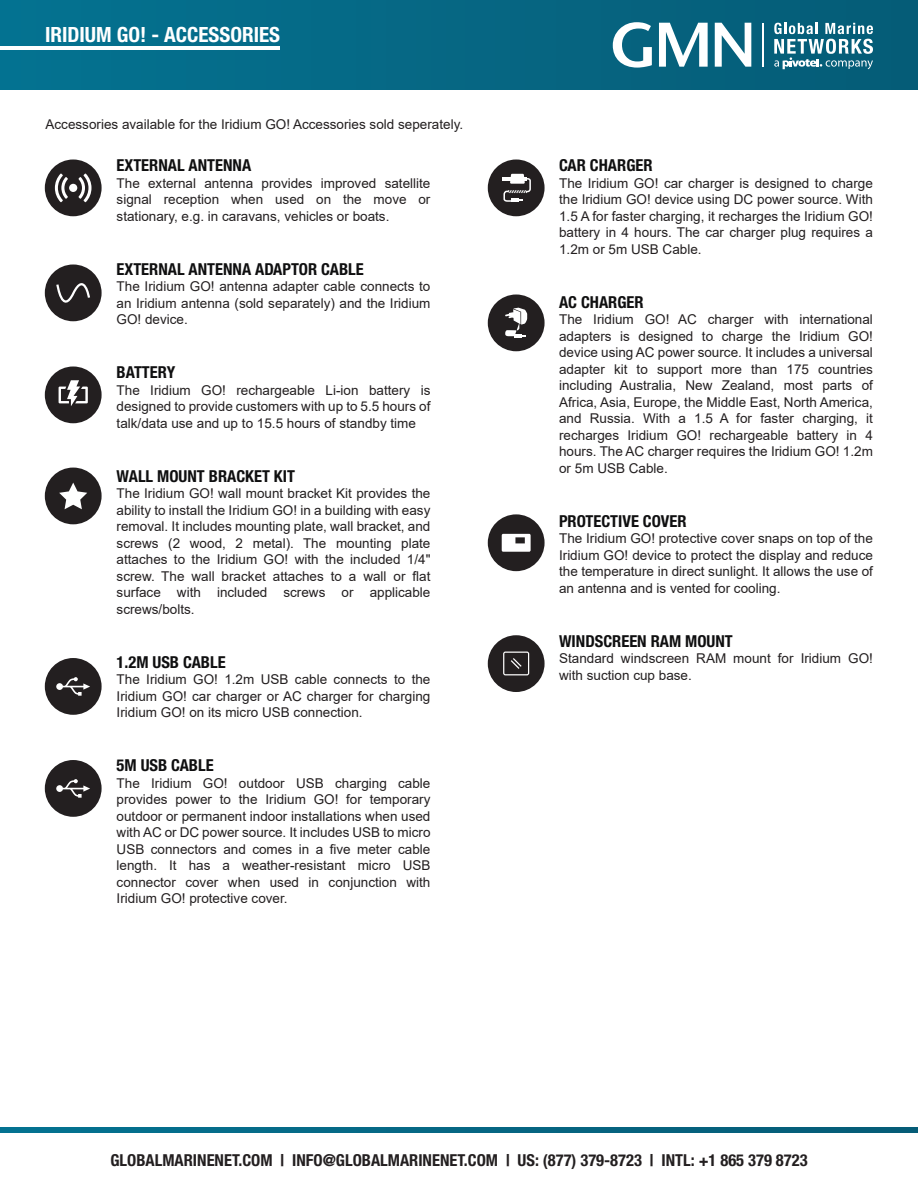
<style>
.page{position:relative;width:918px;height:1188px;background:#fff}
.page>*{position:absolute;margin:0;border:0;box-sizing:border-box;transform-origin:0 0}
.t1{font:700 condensed 21px "Helvetica Neue LT Std";color:#fff}
.t2{font:700 condensed 16.5px "Helvetica Neue LT Std";color:#0f0f10}
.t3{font:700 condensed 16.5px "Helvetica Neue LT Std";color:#231f20}
.t4{font:13.5px/16.5px "Arial";color:#231f20;text-align:justify}
</style>
<div class="page">
<div style="left:488px;top:295px;width:57px;height:56px;background:#231f20;border-radius:50%"></div>
<svg style="left:505px;top:308px;width:22px;height:30px"></svg>
<div style="left:488px;top:514px;width:57px;height:57px;background:#231f20;border-radius:50%"></div>
<svg style="left:502px;top:534px;width:29px;height:18px"></svg>
<div style="left:488px;top:160px;width:57px;height:56px;background:#231f20;border-radius:50%"></div>
<hr style="left:502px;top:177px;width:10px;height:4px;background:#fff">
<svg style="left:503px;top:174px;width:28px;height:28px"></svg>
<div style="left:488px;top:635px;width:57px;height:57px;background:#231f20;border-radius:50%"></div>
<svg style="left:503px;top:652px;width:26px;height:23px"></svg>
<hr style="left:0;top:1128px;width:918px;height:4px;background:#056783">
<div style="left:0;top:0;width:918px;height:89px;background:linear-gradient(to right,#0a7593,#055b76)"></div>
<svg style="left:613px;top:22px;width:39px;height:46px"></svg>
<svg style="left:659px;top:23px;width:49px;height:44px"></svg>
<svg style="left:715px;top:23px;width:36px;height:44px"></svg>
<hr style="left:762px;top:23px;width:2px;height:44px;background:#fff">
<svg style="left:774px;top:23px;width:99px;height:46px"></svg>
<hr style="left:0;top:47px;width:280px;height:3px;background:#fff">
<div style="left:45px;top:367px;width:57px;height:56px;background:#231f20;border-radius:50%"></div>
<svg style="left:59px;top:380px;width:29px;height:26px"></svg>
<div style="left:45px;top:658px;width:57px;height:57px;background:#231f20;border-radius:50%"></div>
<svg style="left:56px;top:677px;width:34px;height:19px"></svg>
<div style="left:45px;top:760px;width:57px;height:57px;background:#231f20;border-radius:50%"></div>
<svg style="left:56px;top:779px;width:34px;height:19px"></svg>
<div style="left:45px;top:468px;width:57px;height:56px;background:#231f20;border-radius:50%"></div>
<svg style="left:59px;top:483px;width:28px;height:26px"></svg>
<div style="left:45px;top:265px;width:57px;height:56px;background:#231f20;border-radius:50%"></div>
<svg style="left:55px;top:283px;width:36px;height:36px"></svg>
<div style="left:45px;top:160px;width:57px;height:56px;background:#231f20;border-radius:50%"></div>
<svg style="left:78px;top:173px;width:14px;height:29px"></svg>
<svg style="left:55px;top:173px;width:13px;height:29px"></svg>
<div style="left:69px;top:184px;width:8px;height:8px;background:#fff;border-radius:50%"></div>
<h1 class="t1" style="left:45px;top:22px;width:237px">IRIDIUM GO! - ACCESSORIES</h1>
<p class="t4" style="left:46px;top:116px;width:419px">Accessories available for the Iridium GO! Accessories sold seperately.</p>
<p class="t2" style="left:117px;top:155px;width:136px">EXTERNAL ANTENNA</p>
<p class="t4" style="left:117px;top:175px;width:315px">The external antenna provides improved satellite signal reception when used on the move or stationary, e.g. in caravans, vehicles or boats.</p>
<p class="t2" style="left:117px;top:259px;width:249px">EXTERNAL ANTENNA ADAPTOR CABLE</p>
<p class="t4" style="left:117px;top:278px;width:315px">The Iridium GO! antenna adapter cable connects to an Iridium antenna (sold separately) and the Iridium GO! device.</p>
<p class="t2" style="left:117px;top:362px;width:60px">BATTERY</p>
<p class="t4" style="left:117px;top:382px;width:315px">The Iridium GO! rechargeable Li-ion battery is designed to provide customers with up to 5.5 hours of talk/data use and up to 15.5 hours of standby time</p>
<p class="t2" style="left:117px;top:466px;width:180px">WALL MOUNT BRACKET KIT</p>
<p class="t4" style="left:117px;top:485px;width:315px">The Iridium GO! wall mount bracket Kit provides the ability to install the Iridium GO! in a building with easy removal. It includes mounting plate, wall bracket, and screws (2 wood, 2 metal). The mounting plate attaches to the Iridium GO! with the included 1/4" screw. The wall bracket attaches to a wall or flat surface with included screws or applicable screws/bolts.</p>
<p class="t2" style="left:117px;top:652px;width:111px">1.2M USB CABLE</p>
<p class="t4" style="left:117px;top:671px;width:315px">The Iridium GO! 1.2m USB cable connects to the Iridium GO! car charger or AC charger for charging Iridium GO! on its micro USB connection.</p>
<p class="t2" style="left:117px;top:755px;width:99px">5M USB CABLE</p>
<p class="t4" style="left:117px;top:775px;width:315px">The Iridium GO! outdoor USB charging cable provides power to the Iridium GO! for temporary outdoor or permanent indoor installations when used with AC or DC power source. It includes USB to micro USB connectors and comes in a five meter cable length. It has a weather-resistant micro USB connector cover when used in conjunction with Iridium GO! protective cover.</p>
<p class="t2" style="left:559px;top:155px;width:95px">CAR CHARGER</p>
<p class="t4" style="left:559px;top:175px;width:315px">The Iridium GO! car charger is designed to charge the Iridium GO! device using DC power source. With 1.5 A for faster charging, it recharges the Iridium GO! battery in 4 hours. The car charger plug requires a 1.2m or 5m USB Cable.</p>
<p class="t2" style="left:559px;top:292px;width:86px">AC CHARGER</p>
<p class="t4" style="left:559px;top:311px;width:315px">The Iridium GO! AC charger with international adapters is designed to charge the Iridium GO! device using AC power source. It includes a universal adapter kit to support more than 175 countries including Australia, New Zealand, most parts of Africa, Asia, Europe, the Middle East, North America, and Russia. With a 1.5 A for faster charging, it recharges Iridium GO! rechargeable battery in 4 hours. The AC charger requires the Iridium GO! 1.2m or 5m USB Cable.</p>
<p class="t2" style="left:559px;top:511px;width:129px">PROTECTIVE COVER</p>
<p class="t4" style="left:559px;top:530px;width:315px">The Iridium GO! protective cover snaps on top of the Iridium GO! device to protect the display and reduce the temperature in direct sunlight. It allows the use of an antenna and is vented for cooling.</p>
<p class="t2" style="left:559px;top:631px;width:175px">WINDSCREEN RAM MOUNT</p>
<p class="t4" style="left:559px;top:650px;width:315px">Standard windscreen RAM mount for Iridium GO! with suction cup base.</p>
<p class="t3" style="left:110px;top:1150px;width:699px">GLOBALMARINENET.COM | INFO@GLOBALMARINENET.COM | US: (877) 379-8723 | INTL: +1 865 379 8723</p>
</div>
